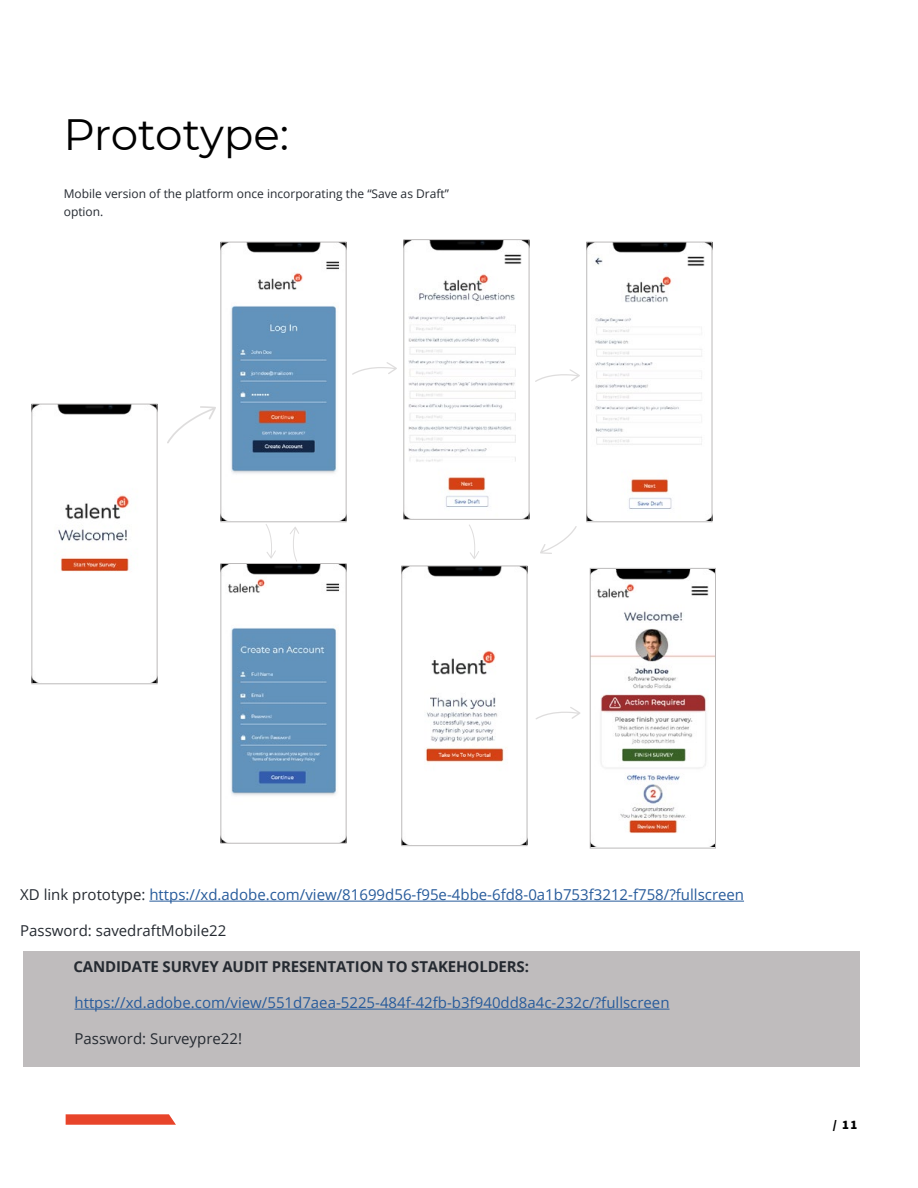
<style>
.page{position:relative;width:918px;height:1188px;background:#fff}
.page>*{position:absolute;margin:0;border:0;box-sizing:border-box;transform-origin:0 0}
.t1{font:43.8px "Montserrat";letter-spacing:-.005em;color:#000}
.t2{font:15px "Open Sans";color:#275b9b}
.t3{font:15px "Open Sans";color:#252a31}
.t4{font:700 15px "Open Sans";letter-spacing:-.01em;color:#252a31}
.t5{font:900 12.75px "Source Sans Pro";color:#000}
.t6{font:12px/18px "Open Sans";color:#252a31}
.s1{color:#252a31}
</style>
<div class="page">
<hr style="left:149px;top:901px;width:595px;height:1px;background:#275b9b">
<img style="left:223px;top:244px;width:121px;height:276px">
<div style="left:221px;top:242px;width:125px;height:280px;border:1px solid #bcbaba"></div>
<img style="left:223px;top:565px;width:121px;height:276px">
<div style="left:221px;top:563px;width:125px;height:280px;border:1px solid #bcbaba"></div>
<img style="left:406px;top:241px;width:121px;height:277px">
<div style="left:404px;top:239px;width:125px;height:281px;border:1px solid #bcbaba"></div>
<img style="left:589px;top:244px;width:121px;height:276px">
<div style="left:587px;top:242px;width:125px;height:280px;border:1px solid #bcbaba"></div>
<img style="left:404px;top:568px;width:121px;height:276px">
<div style="left:402px;top:566px;width:125px;height:280px;border:1px solid #bcbaba"></div>
<img style="left:592px;top:570px;width:122px;height:276px">
<div style="left:590px;top:568px;width:126px;height:280px;border:1px solid #bcbaba"></div>
<img style="left:34px;top:406px;width:121px;height:276px">
<div style="left:32px;top:404px;width:125px;height:280px;border:1px solid #bcbaba"></div>
<svg style="left:167px;top:406px;width:49px;height:37px"></svg>
<svg style="left:352px;top:362px;width:45px;height:13px"></svg>
<svg style="left:536px;top:707px;width:44px;height:12px"></svg>
<svg style="left:469px;top:524px;width:10px;height:35px"></svg>
<svg style="left:266px;top:524px;width:10px;height:35px"></svg>
<svg style="left:290px;top:527px;width:9px;height:35px"></svg>
<svg style="left:535px;top:369px;width:45px;height:13px"></svg>
<svg style="left:540px;top:526px;width:37px;height:28px"></svg>
<div style="left:23px;top:951px;width:836px;height:115px;background:#bfbcbd"></div>
<hr style="left:75px;top:1009px;width:595px;height:1px;background:#275b9b">
<svg style="left:66px;top:1114px;width:110px;height:11px"></svg>
<h1 class="t1" style="left:63px;top:105px;width:227px">Prototype:</h1>
<p class="t6" style="left:64px;top:184px;width:387px">Mobile version of the platform once incorporating the “Save as Draft” option.</p>
<p class="t2" style="left:20px;top:884px;width:725px"><span class="s1">XD link prototype:</span> https://xd.adobe.com/view/81699d56-f95e-4bbe-6fd8-0a1b753f3212-f758/?fullscreen</p>
<p class="t3" style="left:20px;top:920px;width:208px">Password: savedraftMobile22</p>
<p class="t4" style="left:74px;top:956px;width:457px">CANDIDATE SURVEY AUDIT PRESENTATION TO STAKEHOLDERS:</p>
<p class="t2" style="left:75px;top:992px;width:597px">https://xd.adobe.com/view/551d7aea-5225-484f-42fb-b3f940dd8a4c-232c/?fullscreen</p>
<p class="t3" style="left:75px;top:1028px;width:169px">Password: Surveypre22!</p>
<p class="t5" style="left:833px;top:1116px;width:26px">/ 11</p>
</div>
